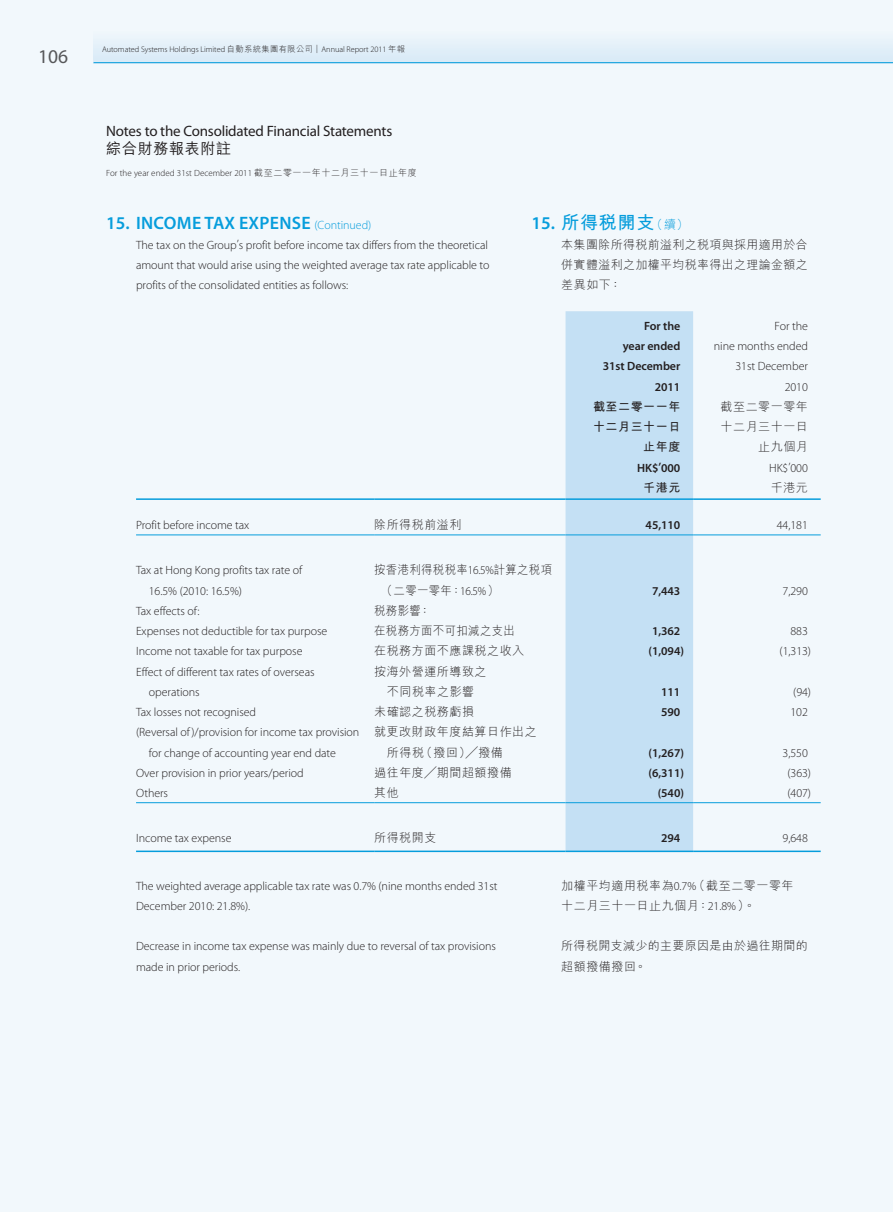
<style>
.page{position:relative;width:893px;height:1212px;background:#f2f8fc}
.page>*{position:absolute;margin:0;border:0;box-sizing:border-box;transform-origin:0 0}
.t1{font:19.5px "Myriad Pro";color:#57585a}
.Heading_1{font:600 18px "Myriad Pro";letter-spacing:.015em;color:#069ddc}
.C_Heading_1{font:700 18px "M Hei HK";letter-spacing:.045em;color:#069ddc}
.t2{font:15px "Myriad Pro";letter-spacing:-.015em;color:#231f20}
.t3{font:500 15px "M Hei HK";letter-spacing:.045em;color:#231f20}
.Body_Text{font:300 12px/20.2px "Myriad Pro";letter-spacing:-.005em;color:#231f20}
.Body_Text-2{font:300 12px/20.2px "M Hei HK";letter-spacing:.045em;color:#231f20}
.Body_Text-3{font:600 12px "Myriad Pro";letter-spacing:-.005em;color:#231f20}
.Body_Text-4{font:300 12px/20.2px "M Hei HK";letter-spacing:.045em;color:#231f20;scale:.95 1}
.Body_Text-5{font:700 12px "M Hei HK";letter-spacing:.045em;color:#231f20}
.t4{font:300 9px "Myriad Pro";color:#231f20}
.t5{font:300 8.25px "Myriad Pro";letter-spacing:-.005em;color:#231f20}
.s1{font-family:"M Hei HK"}
.s2{font-weight:300;font-size:12px}
.s3{font-family:"Myriad Pro";font-weight:600}
.s4{font-family:"Myriad Pro"}
</style>
<div class="page">
<div style="left:94px;top:0;width:799px;height:63px;background:linear-gradient(to bottom,#f9fcfd,#ddecf8)"></div>
<hr style="left:94px;top:62px;width:799px;height:1px;background:#069ddc">
<svg style="left:892px;top:0;width:1px;height:62px"></svg>
<div style="left:566px;top:311px;width:127px;height:539px;background:#c4e0f4"></div>
<hr style="left:136px;top:498px;width:238px;height:2px;background:#069ddc">
<hr style="left:374px;top:498px;width:192px;height:2px;background:#069ddc">
<hr style="left:566px;top:498px;width:127px;height:2px;background:#069ddc">
<hr style="left:693px;top:498px;width:128px;height:2px;background:#069ddc">
<hr style="left:136px;top:534px;width:238px;height:1px;background:#069ddc">
<hr style="left:374px;top:534px;width:192px;height:1px;background:#069ddc">
<hr style="left:566px;top:534px;width:127px;height:1px;background:#069ddc">
<hr style="left:693px;top:534px;width:128px;height:1px;background:#069ddc">
<hr style="left:136px;top:802px;width:238px;height:1px;background:#069ddc">
<hr style="left:374px;top:802px;width:192px;height:1px;background:#069ddc">
<hr style="left:566px;top:802px;width:127px;height:1px;background:#069ddc">
<hr style="left:693px;top:802px;width:128px;height:1px;background:#069ddc">
<hr style="left:136px;top:850px;width:238px;height:2px;background:#069ddc">
<hr style="left:374px;top:850px;width:192px;height:2px;background:#069ddc">
<hr style="left:566px;top:850px;width:127px;height:2px;background:#069ddc">
<hr style="left:693px;top:850px;width:128px;height:2px;background:#069ddc">
<h1 class="t1" style="left:38px;top:44px;width:31px">106</h1>
<p class="t5" style="left:102px;top:45px;width:305px">Automated Systems Holdings Limited <span class="s1">自動系統集團有限公司</span> | Annual Report 2011 <span class="s1">年報</span></p>
<p class="t2" style="left:106px;top:122px;width:287px">Notes to the Consolidated Financial Statements</p>
<p class="t3" style="left:106px;top:138px;width:126px">綜合財務報表附註</p>
<p class="t4" style="left:106px;top:168px;width:312px">For the year ended 31st December 2011 <span class="s1">截至二零一一年十二月三十一日止年度</span></p>
<p class="Heading_1" style="left:106px;top:211px;width:267px">15. INCOME TAX EXPENSE <span class="s2">(Continued)</span></p>
<p class="Body_Text" style="left:136px;top:235px;width:355px">The tax on the Group’s profit before income tax differs from the theoretical amount that would arise using the weighted average tax rate applicable to profits of the consolidated entities as follows:</p>
<p class="C_Heading_1" style="left:531px;top:209px;width:159px"><span class="s3">15.</span> 所得稅開支<span class="s2">（續）</span></p>
<p class="Body_Text-2" style="left:561px;top:234px;width:248px;text-align:justify">本集團除所得稅前溢利之稅項與採用適用於合併實體溢利之加權平均稅率得出之理論金額之差異如下：</p>
<p class="Body_Text-3" style="left:644px;top:318px;width:38px">For the</p>
<p class="Body_Text-3" style="left:623px;top:339px;width:59px">year ended</p>
<p class="Body_Text-3" style="left:603px;top:359px;width:79px">31st December</p>
<p class="Body_Text-3" style="left:655px;top:379px;width:27px">2011</p>
<p class="Body_Text-5" style="left:593px;top:398px;width:89px">截至二零一一年</p>
<p class="Body_Text-5" style="left:593px;top:418px;width:89px">十二月三十一日</p>
<p class="Body_Text-5" style="left:643px;top:438px;width:39px">止年度</p>
<p class="Body_Text" style="left:775px;top:316px;width:35px">For the</p>
<p class="Body_Text" style="left:714px;top:336px;width:96px">nine months ended</p>
<p class="Body_Text" style="left:735px;top:356px;width:74px">31st December</p>
<p class="Body_Text" style="left:785px;top:376px;width:25px">2010</p>
<p class="Body_Text-2" style="left:721px;top:396px;width:89px">截至二零一零年</p>
<p class="Body_Text-2" style="left:721px;top:416px;width:89px">十二月三十一日</p>
<p class="Body_Text-2" style="left:758px;top:437px;width:51px">止九個月</p>
<p class="Body_Text-3" style="left:637px;top:460px;width:45px">HK$’000</p>
<p class="Body_Text" style="left:769px;top:457px;width:40px">HK$’000</p>
<p class="Body_Text-5" style="left:643px;top:479px;width:39px">千港元</p>
<p class="Body_Text-2" style="left:771px;top:477px;width:39px">千港元</p>
<p class="Body_Text" style="left:136px;top:515px;width:115px">Profit before income tax</p>
<p class="Body_Text-2" style="left:374px;top:514px;width:89px">除所得稅前溢利</p>
<p class="Body_Text-3" style="left:646px;top:518px;width:36px">45,110</p>
<p class="Body_Text" style="left:777px;top:515px;width:33px">44,181</p>
<p class="Body_Text" style="left:149px;top:560px;width:156px;text-indent:-13px">Tax at Hong Kong profits tax rate of<br>16.5% (2010: 16.5%)</p>
<p class="Body_Text-4" style="left:381px;top:559px;width:181px;text-indent:-7px">按香港利得稅稅率<span class="s4">16.5%</span>計算之稅項（二零一零年：<span class="s4">16.5%</span>）</p>
<p class="Body_Text-3" style="left:652px;top:583px;width:30px">7,443</p>
<p class="Body_Text" style="left:783px;top:580px;width:27px">7,290</p>
<p class="Body_Text" style="left:136px;top:600px;width:65px">Tax effects of:</p>
<p class="Body_Text-4" style="left:374px;top:600px;width:61px">稅務影響：</p>
<p class="Body_Text" style="left:136px;top:621px;width:193px">Expenses not deductible for tax purpose</p>
<p class="Body_Text-4" style="left:374px;top:620px;width:150px">在稅務方面不可扣減之支出</p>
<p class="Body_Text-3" style="left:652px;top:623px;width:30px">1,362</p>
<p class="Body_Text" style="left:790px;top:621px;width:19px">883</p>
<p class="Body_Text" style="left:136px;top:641px;width:168px">Income not taxable for tax purpose</p>
<p class="Body_Text-2" style="left:374px;top:640px;width:152px">在稅務方面不應課稅之收入</p>
<p class="Body_Text-3" style="left:648px;top:644px;width:37px">(1,094)</p>
<p class="Body_Text" style="left:780px;top:641px;width:33px">(1,313)</p>
<p class="Body_Text" style="left:149px;top:661px;width:167px;text-indent:-13px">Effect of different tax rates of overseas operations</p>
<p class="Body_Text-2" style="left:374px;top:661px;width:114px;text-align:center">按海外營運所導致之不同稅率之影響</p>
<p class="Body_Text-3" style="left:661px;top:684px;width:21px">111</p>
<p class="Body_Text" style="left:793px;top:681px;width:19px">(94)</p>
<p class="Body_Text" style="left:136px;top:702px;width:122px">Tax losses not recognised</p>
<p class="Body_Text-2" style="left:374px;top:701px;width:101px">未確認之稅務虧損</p>
<p class="Body_Text-3" style="left:661px;top:704px;width:21px">590</p>
<p class="Body_Text" style="left:790px;top:702px;width:19px">102</p>
<p class="Body_Text" style="left:149px;top:722px;width:212px;text-indent:-13px">(Reversal of)/provision for income tax provision for change of accounting year end date</p>
<p class="Body_Text-2" style="left:387px;top:721px;width:151px;text-indent:-13px">就更改財政年度結算日作出之所得稅（撥回）╱撥備</p>
<p class="Body_Text-3" style="left:648px;top:745px;width:37px">(1,267)</p>
<p class="Body_Text" style="left:783px;top:742px;width:27px">3,550</p>
<p class="Body_Text" style="left:136px;top:762px;width:169px">Over provision in prior years/period</p>
<p class="Body_Text-2" style="left:374px;top:762px;width:139px">過往年度╱期間超額撥備</p>
<p class="Body_Text-3" style="left:648px;top:765px;width:37px">(6,311)</p>
<p class="Body_Text" style="left:787px;top:762px;width:25px">(363)</p>
<p class="Body_Text" style="left:136px;top:783px;width:34px">Others</p>
<p class="Body_Text-2" style="left:374px;top:782px;width:26px">其他</p>
<p class="Body_Text-3" style="left:658px;top:785px;width:28px">(540)</p>
<p class="Body_Text" style="left:787px;top:783px;width:25px">(407)</p>
<p class="Body_Text" style="left:136px;top:828px;width:97px">Income tax expense</p>
<p class="Body_Text-2" style="left:374px;top:827px;width:64px">所得稅開支</p>
<p class="Body_Text-3" style="left:661px;top:830px;width:21px">294</p>
<p class="Body_Text" style="left:783px;top:828px;width:27px">9,648</p>
<p class="Body_Text" style="left:136px;top:875px;width:363px">The weighted average applicable tax rate was 0.7% (nine months ended 31st<br>December 2010: 21.8%).</p>
<p class="Body_Text" style="left:136px;top:936px;width:361px">Decrease in income tax expense was mainly due to reversal of tax provisions made in prior periods.</p>
<p class="Body_Text-2" style="left:561px;top:875px;width:234px">加權平均適用稅率為<span class="s4">0.7%</span>（截至二零一零年十二月三十一日止九個月：<span class="s4">21.8%</span>）。</p>
<p class="Body_Text-2" style="left:561px;top:935px;width:248px">所得稅開支減少的主要原因是由於過往期間的超額撥備撥回。</p>
</div>
